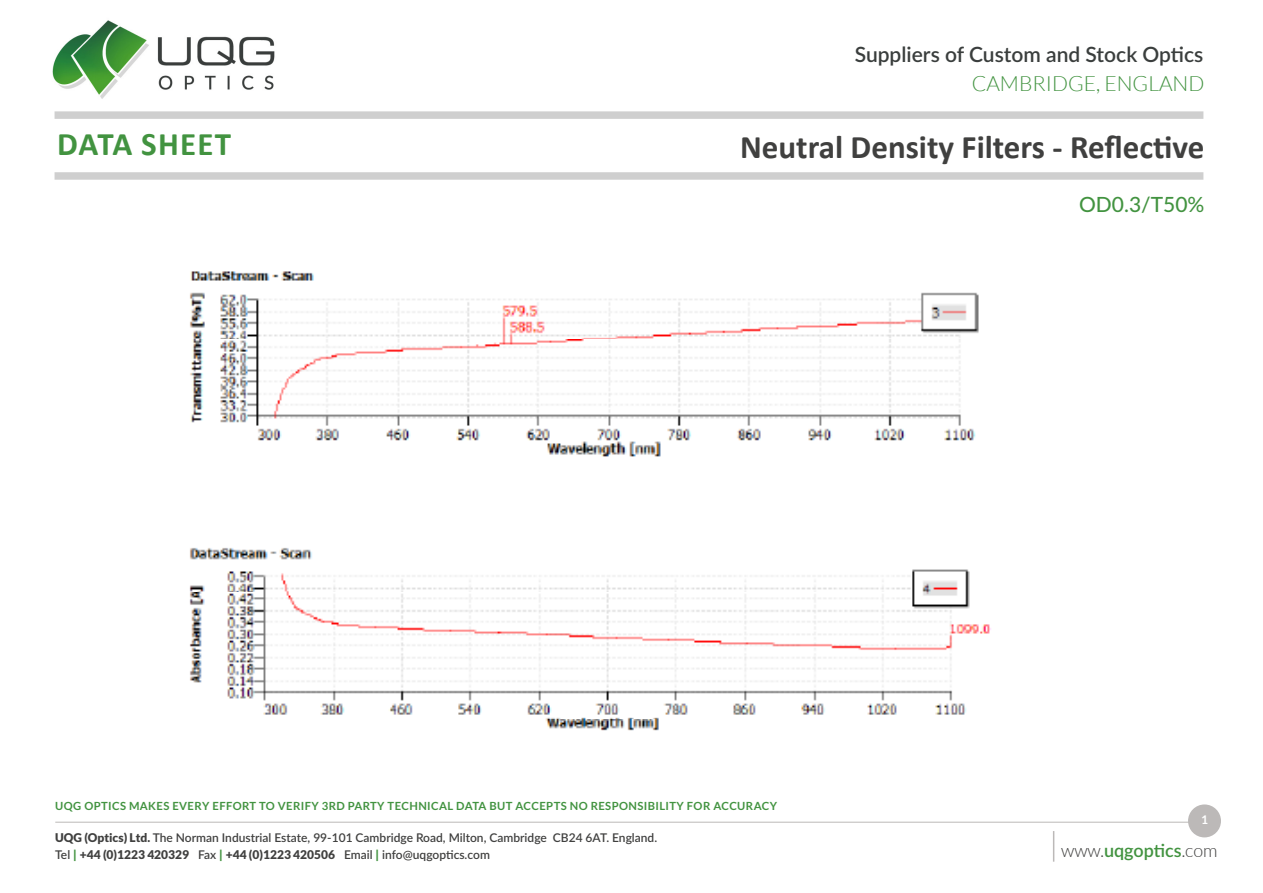
<style>
.page{position:relative;width:1263px;height:893px;background:#fff}
.page>*{position:absolute;margin:0;border:0;box-sizing:border-box;transform-origin:0 0}
.t1{font:700 33px "Calibri";color:#40403f}
.t2{font:700 33px "Calibri";letter-spacing:.04em;color:#429340}
.t3{font:600 21px "Lato";color:#3a3e3d}
.t4{font:300 21px "Lato";color:#429340}
.t5{font:500 21px "Lato";color:#429340}
.t6{font:600 18px "Lato";color:#429340}
.t7{font:600 12px/16.5px "Lato";color:#40403f}
.t8{font:700 12px "Lato";color:#fff}
.t9{font:700 11.25px "Lato";letter-spacing:.035em;color:#429340}
.s1{font-weight:900}
.s2{font-weight:900;color:#429340}
.s3{font-weight:300;color:#40403f}
</style>
<div class="page">
<img style="left:52px;top:20px;width:223px;height:79px">
<hr style="left:55px;top:822px;width:1149px;height:1px;background:#bcb9b8">
<hr style="left:1053px;top:831px;width:1px;height:31px;background:#bcb9b8">
<div style="left:1188px;top:804px;width:33px;height:33px;background:#bcb9b8;border-radius:50%"></div>
<div style="left:55px;top:111px;width:1148px;height:8px;background:#cfcfcf"></div>
<div style="left:55px;top:172px;width:1148px;height:8px;background:#cfcfcf"></div>
<img style="left:189px;top:271px;width:802px;height:460px">
<h1 class="t2" style="left:57px;top:123px;width:175px">DATA SHEET</h1>
<h2 class="t3" style="left:855px;top:39px;width:350px">Suppliers of Custom and Stock Optics</h2>
<h2 class="t4" style="left:972px;top:72px;width:234px">CAMBRIDGE, ENGLAND</h2>
<p class="t1" style="left:740px;top:127px;width:466px">Neutral Density Filters - Reflective</p>
<p class="t5" style="left:1079px;top:189px;width:127px">OD0.3/T50%</p>
<p class="t9" style="left:55px;top:799px;width:723px">UQG OPTICS MAKES EVERY EFFORT TO VERIFY 3RD PARTY TECHNICAL DATA BUT ACCEPTS NO RESPONSIBILITY FOR ACCURACY</p>
<p class="t8" style="left:1201px;top:813px;width:8px">1</p>
<p class="t7" style="left:55px;top:829px;width:603px"><span class="s1">UQG (Optics) Ltd.</span> The Norman Industrial Estate, 99-101 Cambridge Road, Milton, Cambridge CB24 6AT. England.<br>Tel <span class="s2">|</span> <span class="s1">+44 (0)1223 420329</span> Fax <span class="s2">|</span> <span class="s1">+44 (0)1223 420506</span> Email <span class="s2">|</span> info@uqgoptics.com</p>
<h3 class="t6" style="left:1061px;top:838px;width:158px"><span class="s3">www.</span>uqgoptics<span class="s3">.com</span></h3>
</div>
